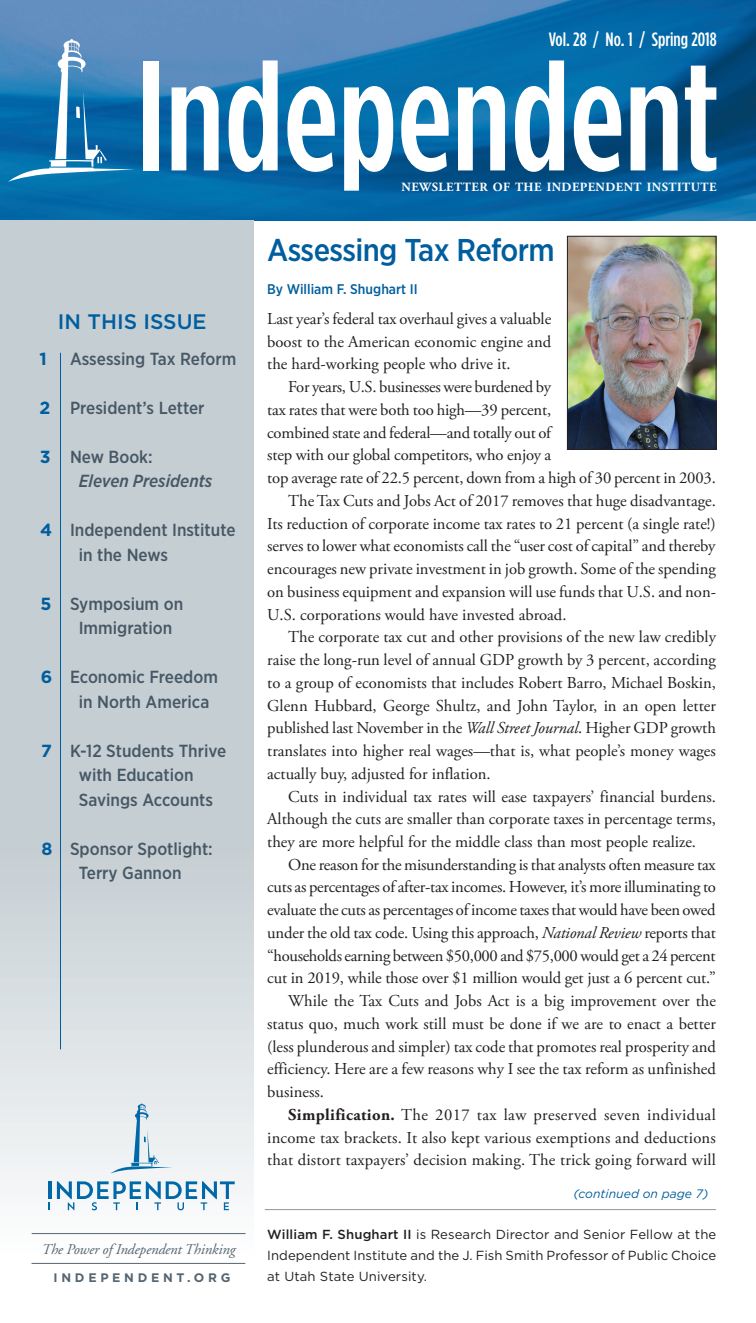
<style>
.page{position:relative;width:756px;height:1323px;background:#fff}
.page>*{position:absolute;margin:0;border:0;box-sizing:border-box;transform-origin:0 0}
.t1{font:500 155.75px "Gotham Condensed";color:#fff}
.t2{font:500 31.5px "Gotham Narrow";letter-spacing:-.02em;color:#005e9e}
.t3{font:500 21px "Gotham";color:#005e9e}
.t4{font:500 19.25px "Gotham Condensed";color:#fff}
.t5{font:500 17.5px/24.5px "Gotham Narrow";color:#475865}
.t6{font:italic 500 17.5px "Gotham Narrow";color:#475865}
.t7{font:700 17.5px "Gotham";color:#005e9e}
.t8{font:16.62px/22.8px "Adobe Garamond Pro";color:#231f20;text-align:justify}
.t9{font:16.62px "Adobe Garamond Pro";letter-spacing:-.02em;color:#231f20}
.t10{font:16.62px "Adobe Garamond Pro";letter-spacing:.025em;color:#231f20}
.t11{font:italic 14.88px "Adobe Garamond";letter-spacing:-.01em;color:#556571}
.t12{font:500 14px "Gotham Narrow";color:#005e9e}
.t13{font:13.12px/21px "Gotham";letter-spacing:.005em;color:#231f20;text-align:justify}
.t14{font:700 12.6px "Adobe Garamond";letter-spacing:.035em;color:#fff}
.t15{font:700 12.42px "Gotham";letter-spacing:.3em;color:#556571}
.t16{font:italic 12.25px "Gotham";color:#005e9e}
.s1{font-style:italic}
.s2{font-weight:700}
.s3{font-weight:500}
</style>
<div class="page">
<img style="left:0;top:0;width:756px;height:220px">
<svg style="left:0;top:220px;width:253px;height:1044px;background:#ced6da"></svg>
<hr style="left:60px;top:353px;width:1px;height:696px;background:#005e9e">
<svg style="left:8px;top:39px;width:127px;height:143px;background:#3784b8"></svg>
<hr style="left:49px;top:1181px;width:3px;height:18px;background:#0068a9">
<svg style="left:57px;top:1181px;width:178px;height:29px"></svg>
<svg style="left:111px;top:1104px;width:62px;height:69px"></svg>
<hr style="left:32px;top:1233px;width:214px;height:1px;background:#556571">
<hr style="left:32px;top:1263px;width:213px;height:1px;background:#556571">
<hr style="left:265px;top:1209px;width:451px;height:1px;background:#939598">
<img style="left:569px;top:238px;width:146px;height:210px">
<div style="left:567px;top:236px;width:150px;height:214px;border:1px solid #231f20"></div>
<p class="t4" style="left:549px;top:28px;width:169px">Vol. 28 / No. 1 / Spring 2018</p>
<h1 class="t1" style="left:136px;top:26px;width:585px">Independent</h1>
<p class="t14" style="left:402px;top:180px;width:316px">NEWSLETTER OF THE INDEPENDENT INSTITUTE</p>
<p class="t7" style="left:39px;top:347px;width:9px">1</p>
<p class="t7" style="left:40px;top:396px;width:13px">2</p>
<p class="t7" style="left:40px;top:445px;width:12px">3</p>
<p class="t7" style="left:40px;top:519px;width:14px">4</p>
<p class="t7" style="left:40px;top:592px;width:13px">5</p>
<p class="t7" style="left:41px;top:666px;width:13px">6</p>
<p class="t7" style="left:41px;top:739px;width:12px">7</p>
<p class="t7" style="left:42px;top:837px;width:13px">8</p>
<p class="t3" style="left:58px;top:307px;width:150px">IN THIS ISSUE</p>
<p class="t5" style="left:70px;top:346px;width:168px">Assessing Tax Reform</p>
<p class="t5" style="left:70px;top:395px;width:136px">President’s Letter</p>
<p class="t5" style="left:70px;top:444px;width:84px">New Book:</p>
<p class="t6" style="left:79px;top:470px;width:135px">Eleven Presidents</p>
<p class="t5" style="left:79px;top:518px;width:158px;text-indent:-9px">Independent Institute in the News</p>
<p class="t5" style="left:70px;top:591px;width:115px;text-align:center">Symposium on<br>Immigration</p>
<p class="t5" style="left:70px;top:665px;width:149px;text-align:center">Economic Freedom in North America</p>
<p class="t5" style="left:79px;top:738px;width:149px;text-indent:-9px">K-12 Students Thrive with Education<br>Savings Accounts</p>
<p class="t5" style="left:79px;top:836px;width:135px;text-indent:-9px">Sponsor Spotlight:<br>Terry Gannon</p>
<p class="t11" style="left:42px;top:1241px;width:195px">The Power of Independent Thinking</p>
<p class="t15" style="left:54px;top:1270px;width:178px">INDEPENDENT.ORG</p>
<h2 class="t2" style="left:267px;top:230px;width:289px">Assessing Tax Reform</h2>
<p class="t12" style="left:267px;top:280px;width:152px">By William F. Shughart II</p>
<p class="t8" style="left:267px;top:308px;width:286px">Last year’s federal tax overhaul gives a valuable boost to the American economic engine and the hard-working people who drive it.</p>
<p class="t9" style="left:288px;top:377px;width:264px">For years, U.S. businesses were burdened by</p>
<p class="t8" style="left:267px;top:399px;width:286px">tax rates that were both too high—39 percent,</p>
<p class="t8" style="left:267px;top:422px;width:285px">combined state and federal—and totally out of</p>
<p class="t8" style="left:267px;top:444px;width:286px">step with our global competitors, who enjoy a</p>
<p class="t8" style="left:267px;top:467px;width:450px">top average rate of 22.5 percent, down from a high of 30 percent in 2003.</p>
<p class="t8" style="left:288px;top:490px;width:429px">The Tax Cuts and Jobs Act of 2017 removes that huge disadvantage.</p>
<p class="t8" style="left:267px;top:513px;width:450px">Its reduction of corporate income tax rates to 21 percent (a single rate!)</p>
<p class="t8" style="left:267px;top:535px;width:450px">serves to lower what economists call the “user cost of capital” and thereby</p>
<p class="t8" style="left:267px;top:558px;width:450px">encourages new private investment in job growth. Some of the spending</p>
<p class="t8" style="left:267px;top:581px;width:450px">on business equipment and expansion will use funds that U.S. and non-</p>
<p class="t8" style="left:267px;top:604px;width:301px">U.S. corporations would have invested abroad.</p>
<p class="t8" style="left:288px;top:626px;width:429px">The corporate tax cut and other provisions of the new law credibly</p>
<p class="t8" style="left:267px;top:649px;width:450px">raise the long-run level of annual GDP growth by 3 percent, according</p>
<p class="t8" style="left:267px;top:672px;width:450px">to a group of economists that includes Robert Barro, Michael Boskin,</p>
<p class="t8" style="left:267px;top:694px;width:450px">Glenn Hubbard, George Shultz, and John Taylor, in an open letter</p>
<p class="t8" style="left:267px;top:717px;width:450px">published last November in the <span class="s1">Wall Street Journal</span>. Higher GDP growth</p>
<p class="t8" style="left:267px;top:740px;width:450px">translates into higher real wages—that is, what people’s money wages</p>
<p class="t8" style="left:267px;top:763px;width:225px">actually buy, adjusted for inflation.</p>
<p class="t8" style="left:288px;top:785px;width:429px">Cuts in individual tax rates will ease taxpayers’ financial burdens.</p>
<p class="t8" style="left:267px;top:808px;width:450px">Although the cuts are smaller than corporate taxes in percentage terms,</p>
<p class="t8" style="left:267px;top:831px;width:430px">they are more helpful for the middle class than most people realize.</p>
<p class="t8" style="left:288px;top:854px;width:429px">One reason for the misunderstanding is that analysts often measure tax</p>
<p class="t8" style="left:267px;top:876px;width:450px">cuts as percentages of after-tax incomes. However, it’s more illuminating to</p>
<p class="t9" style="left:267px;top:900px;width:450px">evaluate the cuts as percentages of income taxes that would have been owed</p>
<p class="t8" style="left:267px;top:922px;width:450px">under the old tax code. Using this approach, <span class="s1">National Review</span> reports that</p>
<p class="t9" style="left:267px;top:945px;width:450px">“households earning between $50,000 and $75,000 would get a 24 percent</p>
<p class="t8" style="left:267px;top:967px;width:450px">cut in 2019, while those over $1 million would get just a 6 percent cut.”</p>
<p class="t8" style="left:288px;top:990px;width:429px">While the Tax Cuts and Jobs Act is a big improvement over the</p>
<p class="t8" style="left:267px;top:1013px;width:450px">status quo, much work still must be done if we are to enact a better</p>
<p class="t8" style="left:267px;top:1036px;width:450px">(less plunderous and simpler) tax code that promotes real prosperity and</p>
<p class="t8" style="left:267px;top:1058px;width:450px">efficiency. Here are a few reasons why I see the tax reform as unfinished</p>
<p class="t8" style="left:267px;top:1081px;width:58px">business.</p>
<p class="t10" style="left:288px;top:1105px;width:429px"><span class="s2">Simplification.</span> The 2017 tax law preserved seven individual</p>
<p class="t8" style="left:267px;top:1127px;width:450px">income tax brackets. It also kept various exemptions and deductions</p>
<p class="t8" style="left:267px;top:1149px;width:450px">that distort taxpayers’ decision making. The trick going forward will</p>
<p class="t16" style="left:574px;top:1186px;width:136px">(continued on page 7)</p>
<p class="t13" style="left:267px;top:1224px;width:451px"><span class="s3">William F. Shughart II</span> is Research Director and Senior Fellow at the Independent Institute and the J. Fish Smith Professor of Public Choice at Utah State University.</p>
</div>
